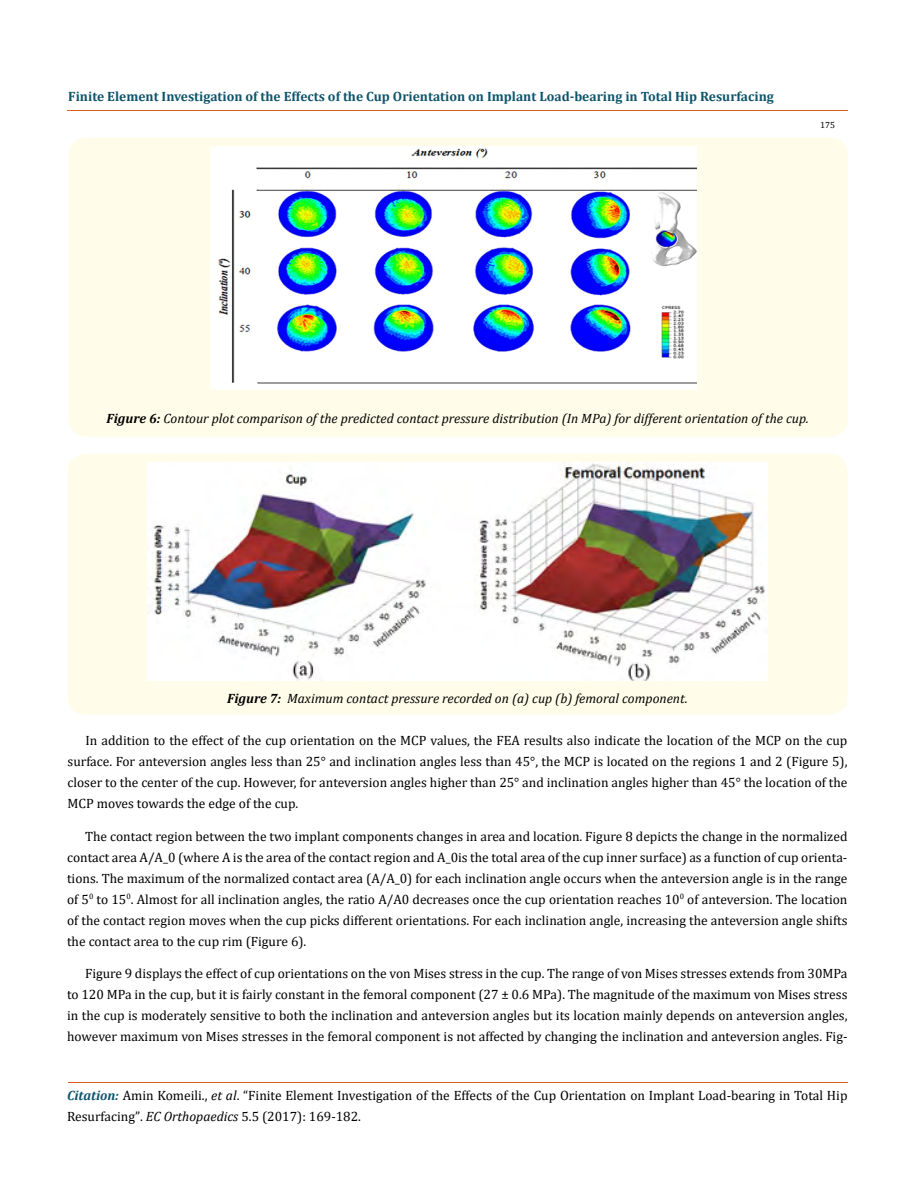
<style>
.page{position:relative;width:917px;height:1190px;background:#fff}
.page>*{position:absolute;margin:0;border:0;box-sizing:border-box;transform-origin:0 0}
.t1{font:13.5px/21px "Cambria";color:#000;text-align:justify}
.t2{font:italic 13.5px "Cambria";color:#000}
.t3{font:700 13.5px "Cambria";color:#0e546a}
.t4{font:9px "Cambria";color:#000}
.s1{font-weight:700}
.s2{font-weight:700;font-style:italic;color:#0e546a}
.s3{font-style:italic}
.s4{font-size:13.35px}
</style>
<div class="page">
<hr style="left:68px;top:1081px;width:779px;height:1px;background:#e05d1a">
<hr style="left:67px;top:110px;width:781px;height:1px;background:#e05d1a">
<div style="left:69px;top:138px;width:779px;height:299px;background:#fffde9;border-radius:18px"></div>
<img style="left:211px;top:146px;width:485px;height:244px">
<div style="left:68px;top:454px;width:779px;height:260px;background:#fffde9;border-radius:18px"></div>
<img style="left:147px;top:463px;width:620px;height:217px">
<p class="t3" style="left:68px;top:87px;width:707px">Finite Element Investigation of the Effects of the Cup Orientation on Implant Load-bearing in Total Hip Resurfacing</p>
<p class="t4" style="left:820px;top:120px;width:16px">175</p>
<p class="t2" style="left:106px;top:409px;width:704px"><span class="s1">Figure 6:</span> Contour plot comparison of the predicted contact pressure distribution (In MPa) for different orientation of the cup.</p>
<p class="t2" style="left:227px;top:688px;width:462px"><span class="s1">Figure 7:</span> Maximum contact pressure recorded on (a) cup (b) femoral component.</p>
<p class="t1" style="left:68px;top:730px;width:781px;text-indent:18px">In addition to the effect of the cup orientation on the MCP values, the FEA results also indicate the location of the MCP on the cup surface. For anteversion angles less than 25° and inclination angles less than 45°, the MCP is located on the regions 1 and 2 (Figure 5), closer to the center of the cup. However, for anteversion angles higher than 25° and inclination angles higher than 45° the location of the MCP moves towards the edge of the cup.</p>
<p class="t1" style="left:67px;top:825px;width:782px;text-indent:18px">The contact region between the two implant components changes in area and location. Figure 8 depicts the change in the normalized contact area A/A_0 (where A is the area of the contact region and A_0is the total area of the cup inner surface) as a function of cup orienta&shy;tions. The maximum of the normalized contact area (A/A_0) for each inclination angle occurs when the anteversion angle is in the range of 5<sup>0</sup> to 15<sup>0</sup>. Almost for all inclination angles, the ratio A/A0 decreases once the cup orientation reaches 10<sup>0</sup> of anteversion. The location of the contact region moves when the cup picks different orientations. For each inclination angle, increasing the anteversion angle shifts the contact area to the cup rim (Figure 6).</p>
<p class="t1" style="left:67px;top:962px;width:782px;text-indent:18px">Figure 9 displays the effect of cup orientations on the von Mises stress in the cup. The range of von Mises stresses extends from 30MPa to 120 MPa in the cup, but it is fairly constant in the femoral component (27 ± 0.6 MPa). The magnitude of the maximum von Mises stress in the cup is moderately sensitive to both the inclination and anteversion angles but its location mainly depends on anteversion angles, however maximum von Mises stresses in the femoral component is not affected by changing the inclination and anteversion angles. Fig-</p>
<p class="t1" style="left:67px;top:1084px;width:782px"><span class="s2">Citation:</span> Amin Komeili., <span class="s3">et al</span>. “Finite Element Investigation of the Effects of the Cup Orientation on Implant Load-bearing in Total Hip<br>Resurfacing”<span class="s4">.</span> <span class="s3">EC Orthopaedics</span> <span class="s4">5</span>.5 (2017): 169-182.</p>
</div>
